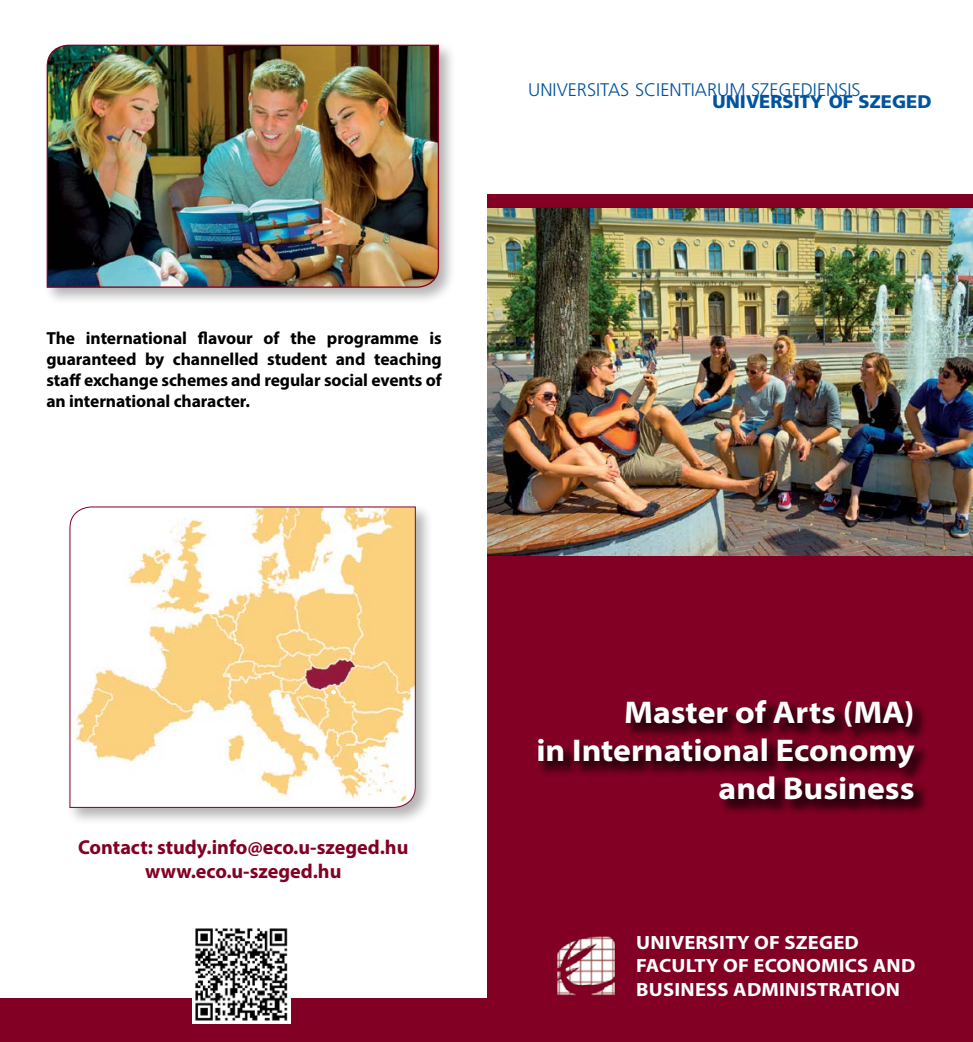
<style>
.page{position:relative;width:973px;height:1042px;background:#fff}
.page>*{position:absolute;margin:0;border:0;box-sizing:border-box;transform-origin:0 0}
.t1{font:700 semi-expanded 31.5px/37.8px "Myriad Pro";color:#fff;text-align:right}
.t2{font:700 20.12px/24.2px "Myriad Pro";color:#820024;text-align:center}
.t3{font:700 19.25px/23.1px "Myriad Pro";letter-spacing:.01em;color:#fff;scale:1.07 1}
.t4{font:18.2px "Frutiger L";color:#00539f}
.t5{font:18.2px "Frutiger";color:#00539f}
.t6{font:700 17.5px/21px "Myriad Pro";letter-spacing:-.005em;color:#000;text-align:justify}
</style>
<div class="page">
<div style="left:66px;top:503px;width:367px;height:322px;background:#000;opacity:.3"></div>
<svg style="left:69px;top:506px;width:347px;height:302px"></svg>
<div style="left:487px;top:555px;width:485px;height:487px;background:#820024"></div>
<img style="left:557px;top:936px;width:58px;height:59px">
<div style="left:535px;top:698px;width:395px;height:117px;background:#000;opacity:.6"></div>
<div style="left:487px;top:194px;width:485px;height:14px;background:#820024"></div>
<div style="left:0;top:998px;width:494px;height:44px;background:#820024"></div>
<div style="left:43px;top:41px;width:413px;height:264px;background:#000;opacity:.3"></div>
<img style="left:46px;top:44px;width:393px;height:244px">
<svg style="left:331px;top:690px;width:5px;height:4px"></svg>
<img style="left:487px;top:208px;width:485px;height:347px">
<img style="left:192px;top:928px;width:98px;height:95px">
<p class="t4" style="left:528px;top:79px;width:334px">UNIVERSITAS SCIENTIARUM SZEGEDIENSIS</p>
<p class="t5" style="left:712px;top:91px;width:220px">UNIVERSITY OF SZEGED</p>
<p class="t6" style="left:46px;top:327px;width:397px">The international flavour of the programme is guaranteed by channelled student and teaching staff exchange schemes and regular social events of an international character.</p>
<p class="t2" style="left:78px;top:834px;width:332px">Contact: study.info@eco.u-szeged.hu www.eco.u-szeged.hu</p>
<h1 class="t1" style="left:536px;top:692px;width:379px">Master of Arts (MA)<br>in International Economy and Business</h1>
<p class="t3" style="left:636px;top:930px;width:262px">UNIVERSITY OF SZEGED<br>FACULTY OF ECONOMICS AND<br>BUSINESS ADMINISTRATION</p>
</div>
